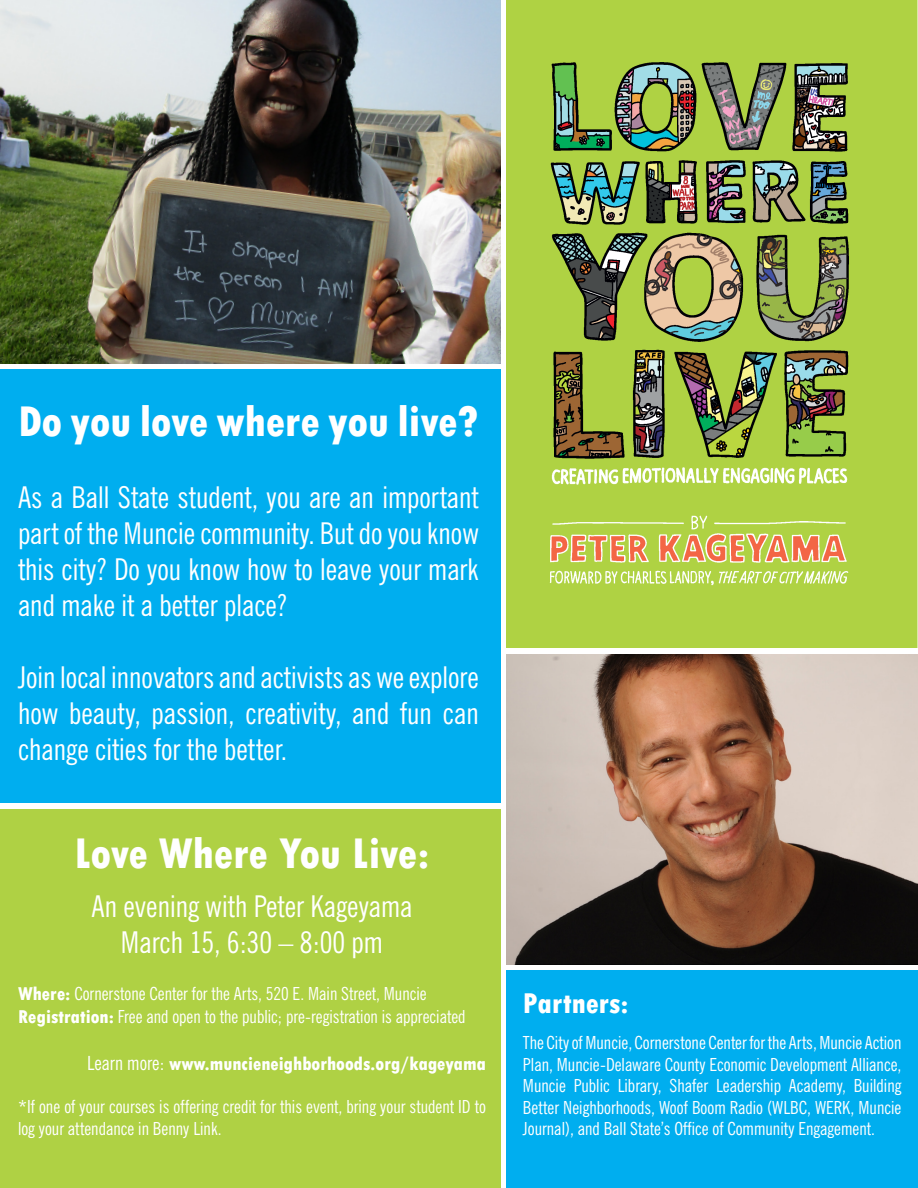
<style>
.page{position:relative;width:918px;height:1188px;background:#fff}
.page>*{position:absolute;margin:0;border:0;box-sizing:border-box;transform-origin:0 0}
.t1{font:800 condensed 45px "Tw Cen";color:#fff}
.t2{font:30px/36px "News Gothic Cn BT";color:#fff;text-align:justify}
.t3{font:800 condensed 30px "Tw Cen";color:#fff}
.t4{font:800 condensed 19.5px "Tw Cen";color:#fff}
.t5{font:18px/21.6px "News Gothic Cn BT";color:#fff}
.s1{font-family:"Tw Cen";font-weight:800;font-stretch:condensed;font-size:19.5px}
.s2{font-family:"News Gothic Cn BT";font-weight:400;font-stretch:normal}
</style>
<div class="page">
<img style="left:507px;top:655px;width:411px;height:310px">
<img style="left:507px;top:0;width:411px;height:648px">
<div style="left:0;top:369px;width:500px;height:434px;background:#00aeef"></div>
<img style="left:0;top:0;width:500px;height:364px">
<div style="left:0;top:810px;width:500px;height:378px;background:#afd144"></div>
<div style="left:507px;top:970px;width:411px;height:218px;background:#00aeef"></div>
<p class="t1" style="left:18px;top:395px;width:462px">Do you love where you live?</p>
<p class="t2" style="left:18px;top:479px;width:462px">As a Ball State student, you are an important part of the Muncie community. But do you know this city? Do you know how to leave your mark and make it a better place?</p>
<p class="t2" style="left:18px;top:659px;width:462px">Join local innovators and activists as we explore how beauty, passion, creativity, and fun can change cities for the better.</p>
<p class="t1" style="left:74px;top:827px;width:357px">Love Where You Live:</p>
<p class="t2" style="left:91px;top:888px;width:323px;text-align:center">An evening with Peter Kageyama<br>March 15, 6:30 – 8:00 pm</p>
<p class="t5" style="left:18px;top:982px;width:410px"><span class="s1">Where:</span> Cornerstone Center for the Arts, 520 E. Main Street, Muncie</p>
<p class="t5" style="left:18px;top:1006px;width:449px"><span class="s1">Registration:</span> Free and open to the public; pre-registration is appreciated</p>
<p class="t4" style="left:87px;top:1052px;width:400px"><span class="s2">Learn more:</span> www.muncieneighborhoods.org/kageyama</p>
<p class="t5" style="left:18px;top:1096px;width:470px">*If one of your courses is offering credit for this event, bring your student ID to log your attendance in Benny Link.</p>
<p class="t3" style="left:523px;top:986px;width:107px">Partners:</p>
<p class="t5" style="left:523px;top:1032px;width:380px;text-align:justify">The City of Muncie, Cornerstone Center for the Arts, Muncie Action Plan, Muncie-Delaware County Economic Development Alliance, Muncie Public Library, Shafer Leadership Academy, Building Better Neighborhoods, Woof Boom Radio (WLBC, WERK, Muncie Journal), and Ball State’s Office of Community Engagement.</p>
</div>
